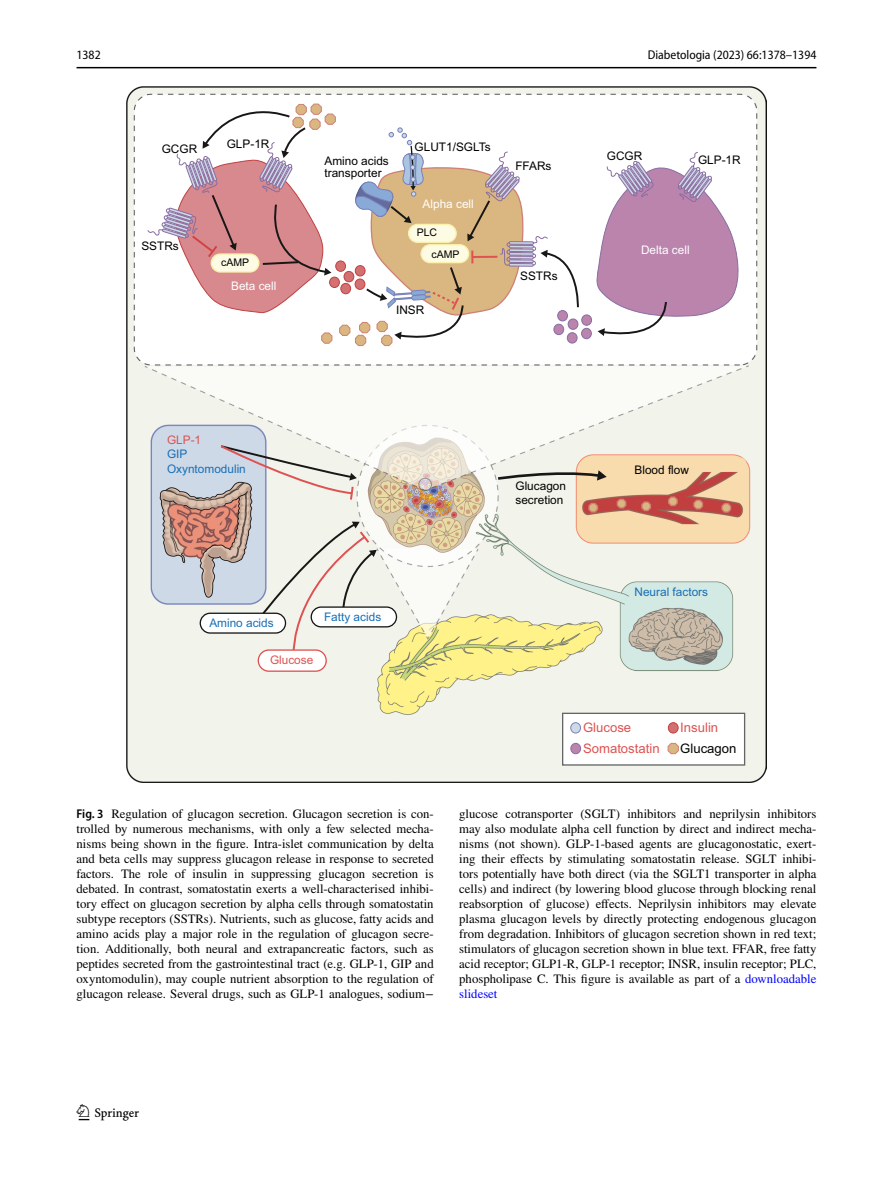
<style>
.page{position:relative;width:893px;height:1187px;background:#fff}
.page>*{position:absolute;margin:0;border:0;box-sizing:border-box;transform-origin:0 0}
.t1{font:22.5px "Springnew Regular 3";color:#000}
.t2{font:13.2px/20.7px "Arial";color:#de5251}
.t3{font:13.2px "Arial";color:#000}
.t4{font:12.75px/15px "STIX";color:#000;text-align:justify}
.t5{font:semi-condensed 12.75px "Myriad Pro";color:#000}
.t6{font:11.85px/14.2px "Arial";color:#000}
.t7{font:11.85px/14.2px "Arial";color:#176fb7}
.t8{font:11.85px "Arial";color:#fff}
.t9{font:11.85px "Arial";color:#de5251}
.t10{font:10.5px "Arial";color:#000}
.s1{font-family:"Myriad Pro";font-weight:600;font-stretch:semi-condensed}
.s2{color:#00f}
</style>
<div class="page">
<hr style="left:77px;top:67px;width:739px;height:1px;background:#000">
<img style="left:127px;top:87px;width:639px;height:695px">
<svg style="left:260px;top:521px;width:117px;height:132px;background:#e7e5df"></svg>
<div style="left:258px;top:650px;width:68px;height:21px;background:#fff;border-radius:11px"></div>
<div style="left:258px;top:649px;width:69px;height:22px;border:1px solid #de5252;border-radius:11px"></div>
<div style="left:200px;top:613px;width:85px;height:20px;background:#fff;border-radius:10px"></div>
<div style="left:200px;top:612px;width:86px;height:21px;border:1px solid #181716;border-radius:10px"></div>
<div style="left:311px;top:607px;width:85px;height:19px;background:#fff;border-radius:10px"></div>
<div style="left:311px;top:606px;width:86px;height:21px;border:1px solid #181716;border-radius:10px"></div>
<svg style="left:495px;top:469px;width:112px;height:12px"></svg>
<svg style="left:219px;top:444px;width:138px;height:55px;background:#dad7d6"></svg>
<div style="left:562px;top:712px;width:183px;height:53px;background:#fff;border:1px solid #646666"></div>
<div style="left:668px;top:722px;width:10px;height:11px;background:#d37172;border-radius:50%"></div>
<div style="left:668px;top:722px;width:11px;height:11px;border:1px solid #c1403f;border-radius:50%"></div>
<div style="left:571px;top:743px;width:10px;height:10px;background:#ba84ad;border-radius:50%"></div>
<div style="left:570px;top:742px;width:11px;height:12px;border:1px solid #886ea2;border-radius:50%"></div>
<div style="left:571px;top:722px;width:10px;height:11px;background:#ced9e7;border-radius:50%"></div>
<div style="left:570px;top:722px;width:11px;height:11px;border:1px solid #7883ba;border-radius:50%"></div>
<svg style="left:667px;top:742px;width:12px;height:12px"></svg>
<svg style="left:147px;top:96px;width:595px;height:250px"></svg>
<p class="t5" style="left:77px;top:48px;width:26px">1382</p>
<p class="t5" style="left:648px;top:48px;width:170px">Diabetologia (2023) 66:1378–1394</p>
<p class="t6" style="left:162px;top:142px;width:37px">GCGR</p>
<p class="t6" style="left:227px;top:136px;width:44px">GLP-1R</p>
<p class="t6" style="left:141px;top:238px;width:39px">SSTRs</p>
<p class="t10" style="left:221px;top:255px;width:30px">cAMP</p>
<p class="t8" style="left:231px;top:278px;width:47px">Beta cell</p>
<p class="t6" style="left:324px;top:155px;width:66px;line-height:11.9px">Amino acids transporter</p>
<p class="t6" style="left:415px;top:139px;width:78px">GLUT1/SGLTs</p>
<p class="t8" style="left:423px;top:196px;width:53px">Alpha cell</p>
<p class="t10" style="left:417px;top:225px;width:22px">PLC</p>
<p class="t10" style="left:432px;top:247px;width:30px">cAMP</p>
<p class="t6" style="left:396px;top:302px;width:30px">INSR</p>
<p class="t6" style="left:515px;top:158px;width:38px">FFARs</p>
<p class="t6" style="left:520px;top:268px;width:39px">SSTRs</p>
<p class="t6" style="left:607px;top:148px;width:37px">GCGR</p>
<p class="t6" style="left:698px;top:153px;width:44px">GLP-1R</p>
<p class="t8" style="left:641px;top:242px;width:50px">Delta cell</p>
<p class="t9" style="left:167px;top:432px;width:36px">GLP-1</p>
<p class="t7" style="left:167px;top:447px;width:80px">GIP<br>Oxyntomodulin</p>
<p class="t7" style="left:209px;top:615px;width:66px">Amino acids</p>
<p class="t9" style="left:270px;top:651px;width:45px">Glucose</p>
<p class="t7" style="left:324px;top:609px;width:59px">Fatty acids</p>
<p class="t6" style="left:515px;top:478px;width:52px">Glucagon secretion</p>
<p class="t6" style="left:634px;top:462px;width:56px">Blood flow</p>
<p class="t7" style="left:634px;top:584px;width:75px">Neural factors</p>
<p class="t2" style="left:583px;top:717px;width:78px">Glucose<br>Somatostatin</p>
<p class="t2" style="left:680px;top:717px;width:39px">Insulin</p>
<p class="t3" style="left:680px;top:739px;width:58px">Glucagon</p>
<p class="t4" style="left:77px;top:806px;width:359px"><span class="s1">Fig. 3</span> Regulation of glucagon secretion. Glucagon secretion is con&shy;trolled by numerous mechanisms, with only a few selected mecha&shy;nisms being shown in the figure. Intra-islet communication by delta and beta cells may suppress glucagon release in response to secreted factors. The role of insulin in suppressing glucagon secretion is debated. In contrast, somatostatin exerts a well-characterised inhibi&shy;tory effect on glucagon secretion by alpha cells through somatostatin subtype receptors (SSTRs). Nutrients, such as glucose, fatty acids and amino acids play a major role in the regulation of glucagon secre&shy;tion. Additionally, both neural and extrapancreatic factors, such as peptides secreted from the gastrointestinal tract (e.g. GLP-1, GIP and oxyntomodulin), may couple nutrient absorption to the regulation of glucagon release. Several drugs, such as GLP-1 analogues, sodium−</p>
<p class="t4" style="left:459px;top:806px;width:359px">glucose cotransporter (SGLT) inhibitors and neprilysin inhibitors may also modulate alpha cell function by direct and indirect mecha&shy;nisms (not shown). GLP-1-based agents are glucagonostatic, exert&shy;ing their effects by stimulating somatostatin release. SGLT inhibi&shy;tors potentially have both direct (via the SGLT1 transporter in alpha cells) and indirect (by lowering blood glucose through blocking renal reabsorption of glucose) effects. Neprilysin inhibitors may elevate plasma glucagon levels by directly protecting endogenous glucagon from degradation. Inhibitors of glucagon secretion shown in red text; stimulators of glucagon secretion shown in blue text. FFAR, free fatty acid receptor; GLP1-R, GLP-1 receptor; INSR, insulin receptor; PLC, phospholipase C. This figure is available as part of a <span class="s2">downloadable slideset</span></p>
<h1 class="t1" style="left:79px;top:1104px;width:62px">1 3</h1>
</div>
